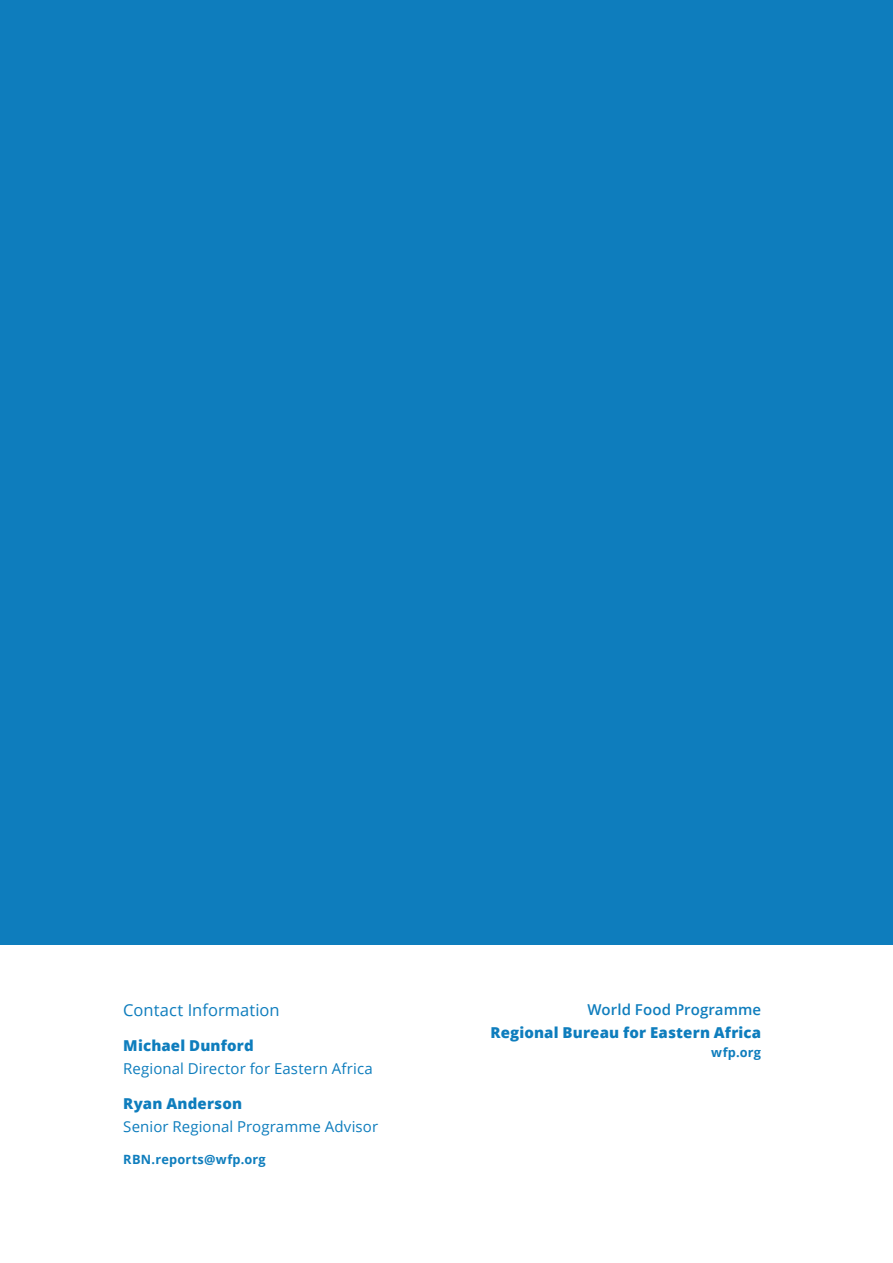
<style>
.page{position:relative;width:893px;height:1263px;background:#fff}
.page>*{position:absolute;margin:0;border:0;box-sizing:border-box;transform-origin:0 0}
.t1{font:16.5px "Open Sans";color:#0e7dbd}
.t2{font:15px "Open Sans";letter-spacing:.005em;color:#0e7dbd}
.t3{font:800 15px "Open Sans";letter-spacing:.01em;color:#0e7dbd}
.t4{font:600 15px "Open Sans";letter-spacing:.005em;color:#0e7dbd}
.t5{font:700 12.75px "Open Sans";letter-spacing:.02em;color:#0e7dbd}
</style>
<div class="page">
<div style="left:0;top:0;width:893px;height:944px;background:#0e7dbd"></div>
<p class="t1" style="left:123px;top:999px;width:158px">Contact Information</p>
<p class="t3" style="left:123px;top:1034px;width:132px">Michael Dunford</p>
<p class="t2" style="left:123px;top:1058px;width:251px">Regional Director for Eastern Africa</p>
<p class="t3" style="left:123px;top:1092px;width:120px">Ryan Anderson</p>
<p class="t2" style="left:123px;top:1116px;width:256px">Senior Regional Programme Advisor</p>
<p class="t5" style="left:123px;top:1150px;width:144px">RBN.reports@wfp.org</p>
<p class="t4" style="left:587px;top:999px;width:175px">World Food Programme</p>
<p class="t3" style="left:491px;top:1021px;width:272px">Regional Bureau for Eastern Africa</p>
<p class="t5" style="left:711px;top:1043px;width:51px">wfp.org</p>
</div>
